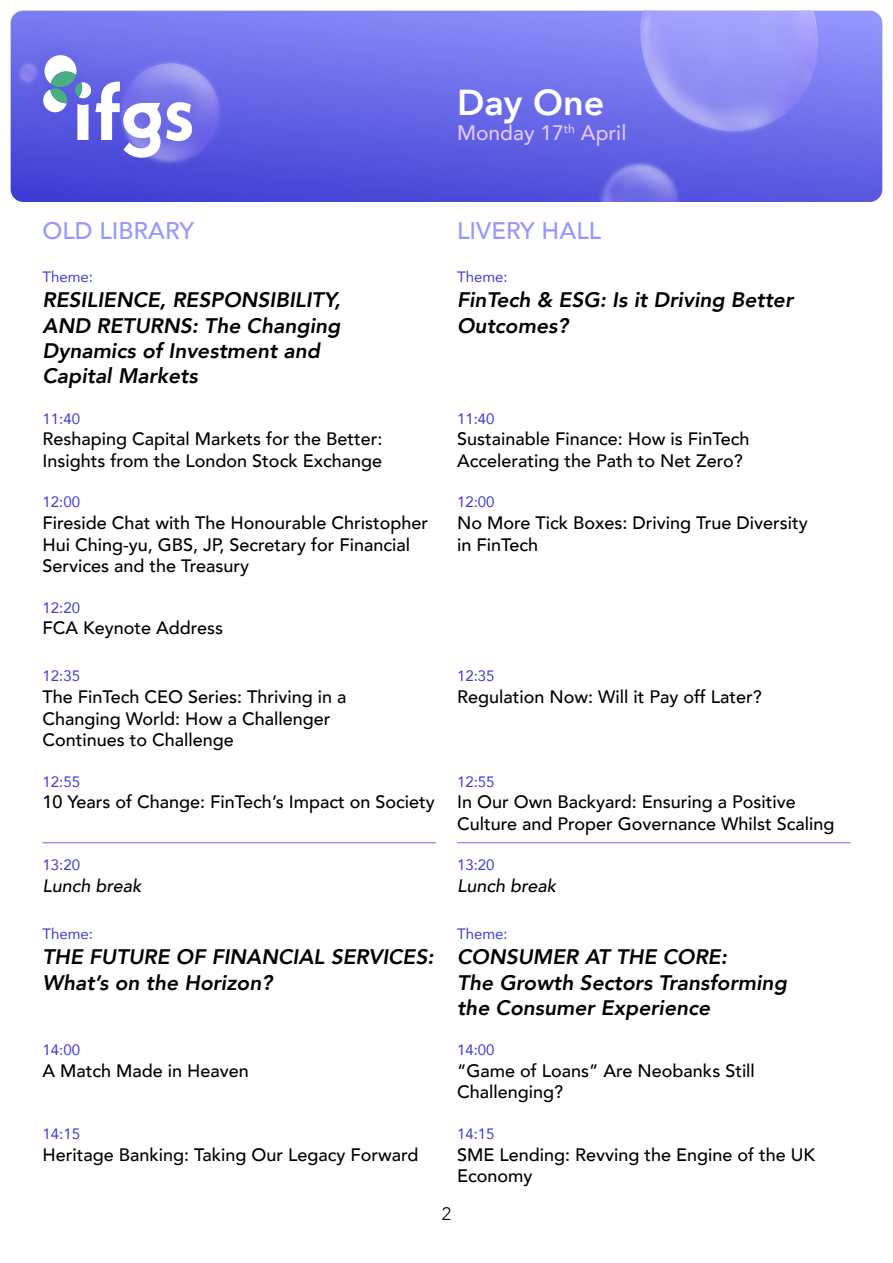
<style>
.page{position:relative;width:893px;height:1263px;background:#fff}
.page>*{position:absolute;margin:0;border:0;box-sizing:border-box;transform-origin:0 0}
.t1{font:800 36px "Avenir";color:#fff}
.t2{font:500 24px "Avenir";color:#9696ff}
.t3{font:italic 800 21px/25.2px "Avenir";color:#000}
.t4{font:500 21px "Avenir";color:#e1c8ff}
.t5{font:500 18px/21.6px "Avenir";color:#000}
.t6{font:italic 500 18px "Avenir";color:#000}
.t7{font:300 18px "Avenir";color:#000}
.t8{font:15px "Avenir";color:#3c3cd2}
</style>
<div class="page">
<img style="left:11px;top:11px;width:871px;height:191px">
<div style="left:25px;top:37px;width:185px;height:139px;background:#3c3cd2;opacity:.25"></div>
<svg style="left:43px;top:54px;width:149px;height:104px"></svg>
<hr style="left:43px;top:842px;width:393px;height:1px;background:#9696ff">
<hr style="left:457px;top:842px;width:393px;height:1px;background:#9696ff">
<h1 class="t1" style="left:457px;top:75px;width:149px">Day One</h1>
<p class="t4" style="left:457px;top:115px;width:171px">Monday 17<sup>th</sup> April</p>
<h2 class="t2" style="left:43px;top:210px;width:153px">OLD LIBRARY</h2>
<h2 class="t2" style="left:457px;top:210px;width:146px">LIVERY HALL</h2>
<p class="t8" style="left:43px;top:265px;width:52px">Theme:</p>
<p class="t3" style="left:43px;top:288px;width:300px">RESILIENCE, RESPONSIBILITY,<br>AND RETURNS: The Changing<br>Dynamics of Investment and<br>Capital Markets</p>
<p class="t8" style="left:43px;top:406px;width:39px">11:40</p>
<p class="t5" style="left:43px;top:427px;width:342px">Reshaping Capital Markets for the Better:<br>Insights from the London Stock Exchange</p>
<p class="t8" style="left:43px;top:490px;width:39px">12:00</p>
<p class="t5" style="left:43px;top:511px;width:387px">Fireside Chat with The Honourable Christopher<br>Hui Ching-yu, GBS, JP, Secretary for Financial<br>Services and the Treasury</p>
<p class="t8" style="left:43px;top:595px;width:39px">12:20</p>
<p class="t5" style="left:43px;top:616px;width:182px">FCA Keynote Address</p>
<p class="t8" style="left:43px;top:664px;width:39px">12:35</p>
<p class="t5" style="left:43px;top:685px;width:306px">The FinTech CEO Series: Thriving in a<br>Changing World: How a Challenger<br>Continues to Challenge</p>
<p class="t8" style="left:43px;top:769px;width:39px">12:55</p>
<p class="t5" style="left:43px;top:790px;width:394px">10 Years of Change: FinTech’s Impact on Society</p>
<p class="t8" style="left:43px;top:853px;width:39px">13:20</p>
<p class="t6" style="left:43px;top:875px;width:101px">Lunch break</p>
<p class="t8" style="left:43px;top:922px;width:52px">Theme:</p>
<p class="t3" style="left:43px;top:944px;width:393px">THE FUTURE OF FINANCIAL SERVICES:<br>What’s on the Horizon?</p>
<p class="t8" style="left:43px;top:1038px;width:39px">14:00</p>
<p class="t5" style="left:43px;top:1059px;width:208px">A Match Made in Heaven</p>
<p class="t8" style="left:43px;top:1122px;width:39px">14:15</p>
<p class="t5" style="left:43px;top:1142px;width:378px">Heritage Banking: Taking Our Legacy Forward</p>
<p class="t8" style="left:457px;top:265px;width:52px">Theme:</p>
<p class="t3" style="left:457px;top:288px;width:338px">FinTech &amp; ESG: Is it Driving Better<br>Outcomes?</p>
<p class="t8" style="left:457px;top:406px;width:39px">11:40</p>
<p class="t5" style="left:457px;top:427px;width:294px">Sustainable Finance: How is FinTech<br>Accelerating the Path to Net Zero?</p>
<p class="t8" style="left:457px;top:490px;width:39px">12:00</p>
<p class="t5" style="left:457px;top:511px;width:352px">No More Tick Boxes: Driving True Diversity in FinTech</p>
<p class="t8" style="left:457px;top:664px;width:39px">12:35</p>
<p class="t5" style="left:457px;top:685px;width:306px">Regulation Now: Will it Pay off Later?</p>
<p class="t8" style="left:457px;top:769px;width:39px">12:55</p>
<p class="t5" style="left:457px;top:790px;width:379px">In Our Own Backyard: Ensuring a Positive<br>Culture and Proper Governance Whilst Scaling</p>
<p class="t8" style="left:457px;top:853px;width:39px">13:20</p>
<p class="t6" style="left:457px;top:875px;width:101px">Lunch break</p>
<p class="t8" style="left:457px;top:922px;width:52px">Theme:</p>
<p class="t3" style="left:457px;top:944px;width:331px">CONSUMER AT THE CORE:<br>The Growth Sectors Transforming the Consumer Experience</p>
<p class="t8" style="left:457px;top:1038px;width:39px">14:00</p>
<p class="t5" style="left:457px;top:1059px;width:299px">“Game of Loans” Are Neobanks Still<br>Challenging?</p>
<p class="t8" style="left:457px;top:1122px;width:39px">14:15</p>
<p class="t5" style="left:457px;top:1142px;width:360px">SME Lending: Revving the Engine of the UK<br>Economy</p>
<p class="t7" style="left:442px;top:1203px;width:11px">2</p>
</div>
